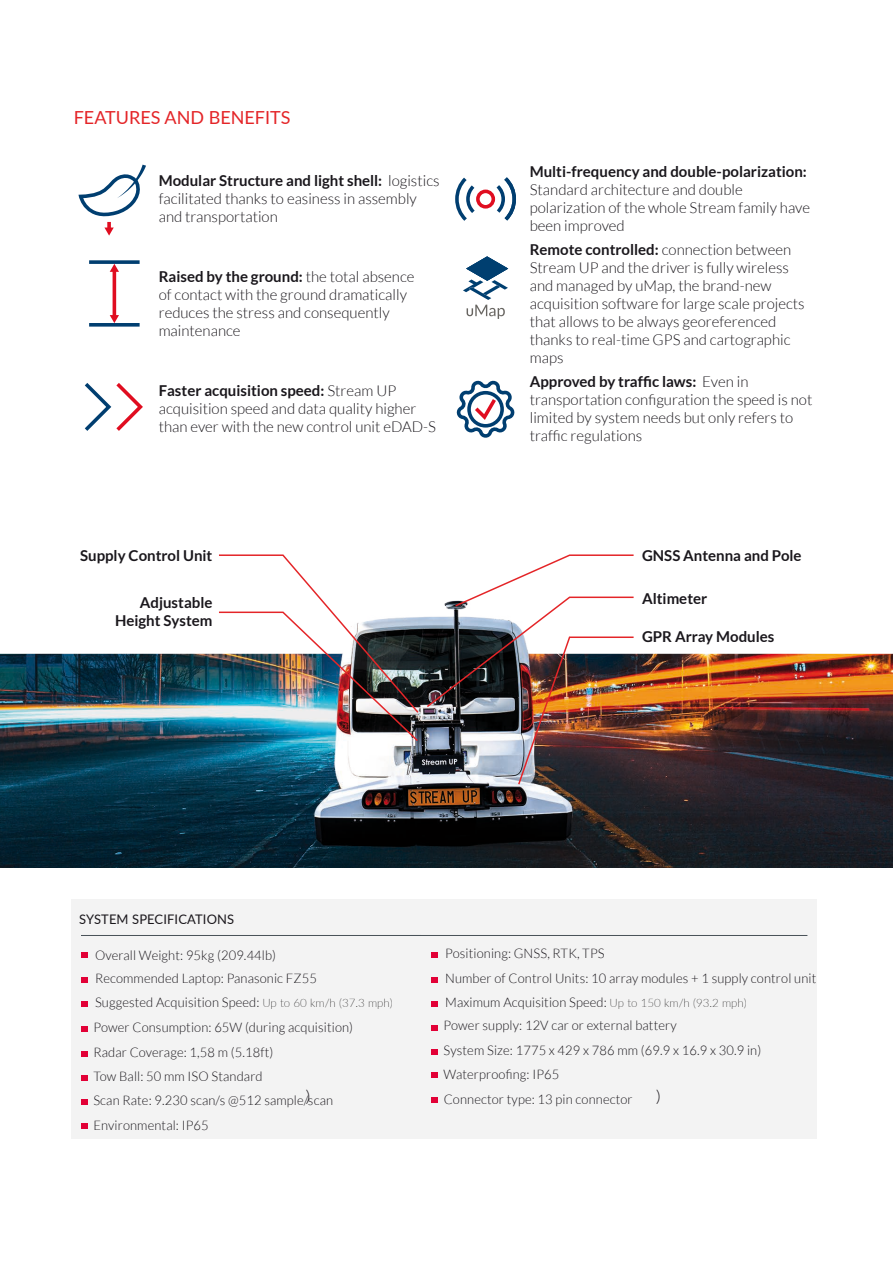
<style>
.page{position:relative;width:893px;height:1263px;background:#fff}
.page>*{position:absolute;margin:0;border:0;box-sizing:border-box;transform-origin:0 0}
.t1{font:18px "Lato";color:#e42528}
.t2{font:300 16.2px "Lato";color:#1a171c;scale:1.09 1}
.t3{font:300 15px/18px "Lato";color:#1a171c}
.t4{font:700 15px/18px "Lato";color:#1a171c;text-align:right}
.t5{font:300 13.2px/24.3px "Lato";letter-spacing:.01em;color:#1a171c}
.t6{font:13.2px "Lato";letter-spacing:.01em;color:#1a171c}
.s1{font-weight:700}
.s2{font-weight:100;font-size:11.55px;color:#010000}
</style>
<div class="page">
<img style="left:0;top:653px;width:893px;height:214px">
<img style="left:217px;top:554px;width:418px;height:232px">
<svg style="left:78px;top:165px;width:68px;height:71px"></svg>
<div style="left:476px;top:190px;width:19px;height:19px;border:4px solid #e00d20;border-radius:50%"></div>
<svg style="left:493px;top:177px;width:23px;height:44px"></svg>
<svg style="left:455px;top:177px;width:23px;height:44px"></svg>
<svg style="left:89px;top:260px;width:51px;height:4px"></svg>
<svg style="left:89px;top:323px;width:51px;height:4px"></svg>
<hr style="left:113px;top:270px;width:3px;height:46px;background:#e00d20">
<svg style="left:110px;top:264px;width:9px;height:8px"></svg>
<svg style="left:110px;top:315px;width:9px;height:8px"></svg>
<svg style="left:463px;top:256px;width:45px;height:63px"></svg>
<svg style="left:84px;top:383px;width:59px;height:48px"></svg>
<svg style="left:456px;top:380px;width:59px;height:58px"></svg>
<div style="left:72px;top:899px;width:395px;height:239px;background:#f3f3f3"></div>
<hr style="left:81px;top:935px;width:725px;height:1px;background:#485258">
<svg style="left:81px;top:952px;width:6px;height:6px"></svg>
<svg style="left:81px;top:977px;width:6px;height:6px"></svg>
<svg style="left:81px;top:1001px;width:6px;height:6px"></svg>
<svg style="left:81px;top:1099px;width:6px;height:5px"></svg>
<svg style="left:81px;top:1051px;width:6px;height:5px"></svg>
<svg style="left:81px;top:1123px;width:6px;height:6px"></svg>
<svg style="left:81px;top:1075px;width:6px;height:6px"></svg>
<div style="left:422px;top:899px;width:395px;height:239px;background:#f3f3f3"></div>
<hr style="left:410px;top:935px;width:397px;height:1px;background:#485258">
<svg style="left:431px;top:952px;width:6px;height:6px"></svg>
<svg style="left:431px;top:977px;width:6px;height:6px"></svg>
<svg style="left:431px;top:1025px;width:6px;height:5px"></svg>
<svg style="left:431px;top:1097px;width:6px;height:5px"></svg>
<svg style="left:431px;top:1049px;width:6px;height:5px"></svg>
<svg style="left:431px;top:1072px;width:6px;height:6px"></svg>
<svg style="left:81px;top:1026px;width:6px;height:6px"></svg>
<svg style="left:431px;top:1001px;width:6px;height:6px"></svg>
<p class="t1" style="left:74px;top:105px;width:218px">FEATURES AND BENEFITS</p>
<p class="t3" style="left:159px;top:171px;width:282px"><span class="s1">Modular Structure and light shell:</span> logistics facilitated thanks to easiness in assembly and transportation</p>
<p class="t3" style="left:159px;top:267px;width:257px"><span class="s1">Raised by the ground:</span> the total absence of contact with the ground dramatically reduces the stress and consequently maintenance</p>
<p class="t4" style="left:530px;top:162px;width:279px">Multi-frequency and double-polarization:</p>
<p class="t3" style="left:530px;top:180px;width:282px">Standard architecture and double polarization of the whole Stream family have been improved</p>
<p class="t3" style="left:530px;top:240px;width:276px"><span class="s1">Remote controlled:</span> connection between Stream UP and the driver is fully wireless and managed by uMap, the brand-new acquisition software for large scale projects that allows to be always georeferenced thanks to real-time GPS and cartographic maps</p>
<p class="t3" style="left:159px;top:381px;width:279px"><span class="s1">Faster acquisition speed:</span> Stream UP acquisition speed and data quality higher than ever with the new control unit eDAD-S</p>
<p class="t3" style="left:530px;top:372px;width:284px"><span class="s1">Approved by traffic laws:</span> Even in transportation configuration the speed is not limited by system needs but only refers to traffic regulations</p>
<p class="t4" style="left:80px;top:546px;width:134px">Supply Control Unit</p>
<p class="t4" style="left:642px;top:546px;width:161px">GNSS Antenna and Pole</p>
<p class="t4" style="left:115px;top:593px;width:99px">Adjustable<br>Height System</p>
<p class="t4" style="left:642px;top:589px;width:67px">Altimeter</p>
<p class="t4" style="left:642px;top:627px;width:134px">GPR Array Modules</p>
<p class="t6" style="left:79px;top:909px;width:156px">SYSTEM SPECIFICATIONS</p>
<p class="t5" style="left:95px;top:943px;width:223px;line-height:23.4px">Overall Weight: 95kg (209.44lb)<br>Recommended Laptop: Panasonic FZ55</p>
<p class="t5" style="left:93px;top:1015px;width:261px">Power Consumption: 65W (during acquisition)<br>Radar Coverage: 1,58 m (5.18ft)<br>Tow Ball: 50 mm ISO Standard<br>Scan Rate: 9.230 scan/s @512 sample/scan</p>
<p class="t5" style="left:93px;top:1113px;width:117px">Environmental: IP65</p>
<p class="t5" style="left:95px;top:991px;width:299px">Suggested Acquisition Speed: <span class="s2">Up to 60 km/h (37.3 mph)</span></p>
<p class="t2" style="left:306px;top:1088px;width:6px">)</p>
<p class="t5" style="left:445px;top:941px;width:373px;line-height:25px">Positioning: GNSS, RTK, TPS<br>Number of Control Units: 10 array modules + 1 supply control unit</p>
<p class="t5" style="left:444px;top:1013px;width:319px">Power supply: 12V car or external battery<br>System Size: 1775 x 429 x 786 mm (69.9 x 16.9 x 30.9 in)<br>Waterproofing: IP65<br>Connector type: 13 pin connector</p>
<p class="t5" style="left:445px;top:991px;width:303px">Maximum Acquisition Speed: <span class="s2">Up to 150 km/h (93.2 mph)</span></p>
<p class="t2" style="left:656px;top:1088px;width:6px">)</p>
</div>
